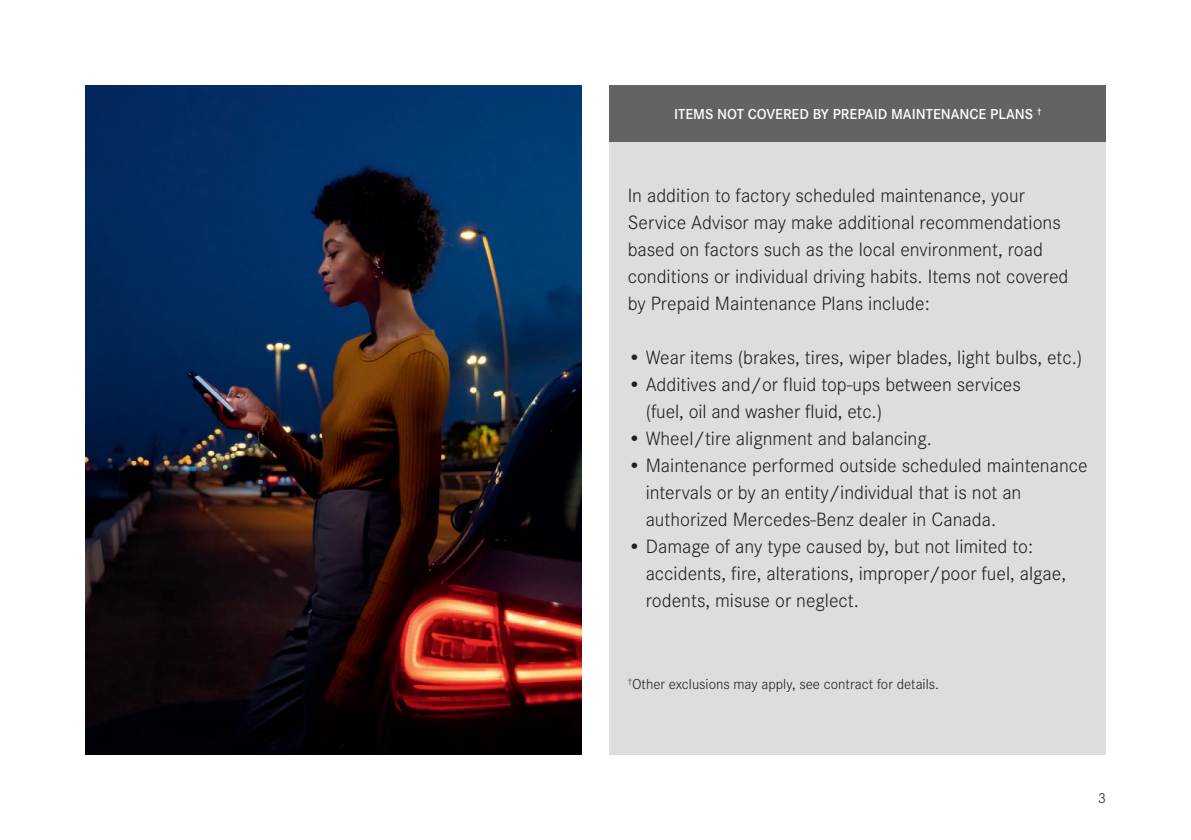
<style>
.page{position:relative;width:1191px;height:840px;background:#fff}
.page>*{position:absolute;margin:0;border:0;box-sizing:border-box;transform-origin:0 0}
.t1{font:300 20px/27px "Corporate S";color:#231f20}
.t2{font:300 15px "Corporate S";color:#231f20}
.t3{font:600 15px "Corporate S";color:#fff}
</style>
<div class="page">
<div style="left:609px;top:142px;width:497px;height:612px;background:#dcdddf"></div>
<div style="left:609px;top:85px;width:497px;height:57px;background:#636366"></div>
<img style="left:85px;top:85px;width:496px;height:669px">
<p class="t3" style="left:674px;top:103px;width:369px">ITEMS NOT COVERED BY PREPAID MAINTENANCE PLANS <sup>†</sup></p>
<p class="t1" style="left:627px;top:182px;width:442px">In addition to factory scheduled maintenance, your Service Advisor may make additional recommendations based on factors such as the local environment, road conditions or individual driving habits. Items not covered by Prepaid Maintenance Plans include:</p>
<p class="t1" style="left:627px;top:344px;width:456px">• Wear items (brakes, tires, wiper blades, light bulbs, etc.)</p>
<p class="t1" style="left:627px;top:371px;width:395px">• Additives and/or fluid top-ups between services</p>
<p class="t1" style="left:645px;top:398px;width:238px">(fuel, oil and washer fluid, etc.)</p>
<p class="t1" style="left:627px;top:425px;width:306px">• Wheel/tire alignment and balancing.</p>
<p class="t1" style="left:627px;top:452px;width:461px">• Maintenance performed outside scheduled maintenance</p>
<p class="t1" style="left:645px;top:479px;width:377px">intervals or by an entity/individual that is not an</p>
<p class="t1" style="left:645px;top:506px;width:352px">authorized Mercedes-Benz dealer in Canada.</p>
<p class="t1" style="left:645px;top:533px;width:422px;text-indent:-18px">• Damage of any type caused by, but not limited to: accidents, fire, alterations, improper/poor fuel, algae, rodents, misuse or neglect.</p>
<p class="t2" style="left:627px;top:674px;width:313px"><sup>†</sup>Other exclusions may apply, see contract for details.</p>
<p class="t2" style="left:1098px;top:789px;width:9px">3</p>
</div>
